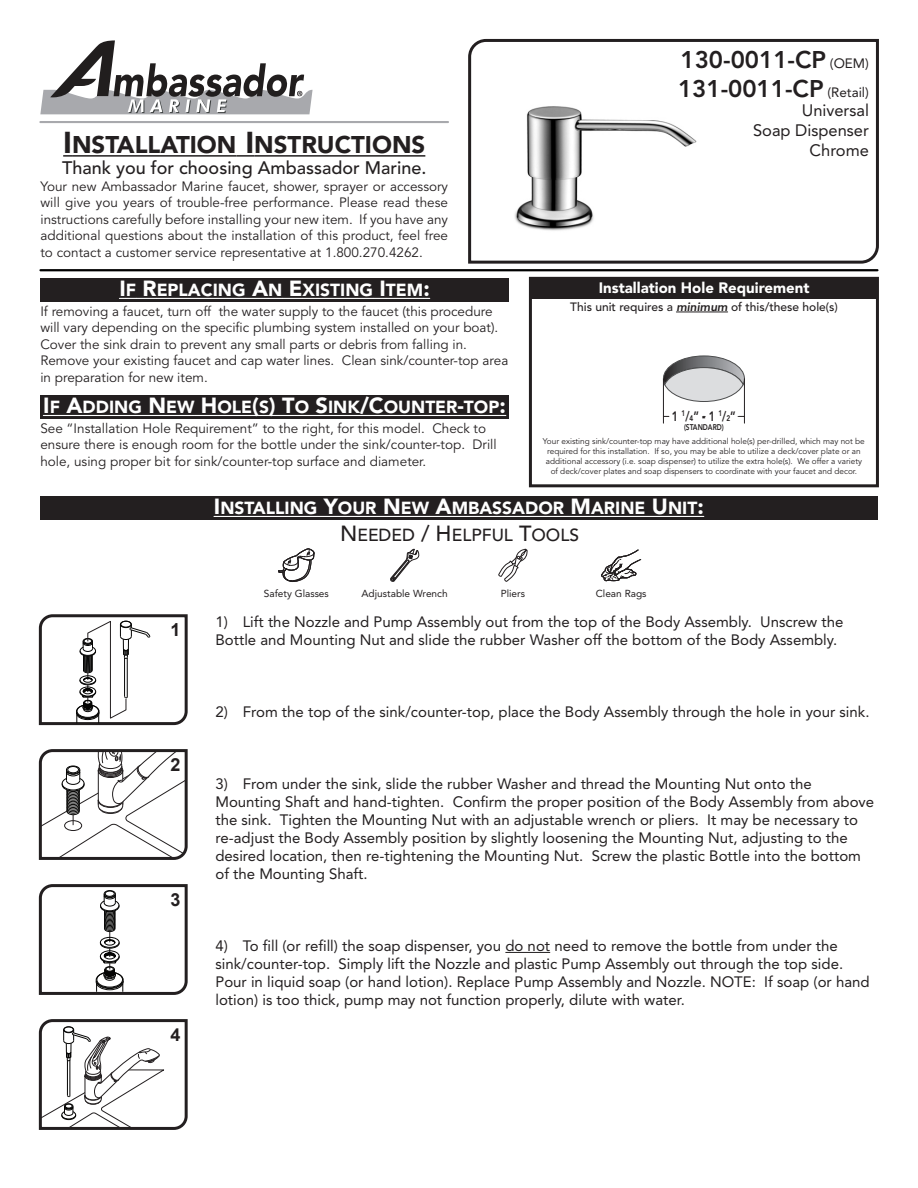
<style>
.page{position:relative;width:918px;height:1188px;background:#fff}
.page>*{position:absolute;margin:0;border:0;box-sizing:border-box;transform-origin:0 0}
.t1{font:800 24px/28.8px "Avenir";color:#231f20}
.t2{font:900 24px "Avenir";color:#231f20}
.t3{font:500 18px "Avenir";color:#231f20}
.t4{font:700 18px "Arial";color:#231f20}
.t5{font:900 17.4px/26.5px "Avenir";color:#fff;text-align:center}
.t6{font:16.5px/19.8px "Avenir";color:#231f20;text-align:right}
.t7{font:15px/18px "Avenir";color:#231f20}
.t8{font:900 15px "Avenir";color:#fff}
.t9{font:13.5px/16.5px "Avenir";color:#231f20}
.t10{font:800 13.5px "Avenir";color:#231f20;scale:.8 1}
.t11{font:500 12px "Avenir";color:#231f20}
.t12{font:10.2px "Avenir";color:#231f20}
.t13{font:8.25px/10.1px "Avenir";color:#231f20;text-align:center}
.t14{font:800 8.25px "Avenir";color:#231f20;scale:.8 1}
.s1{font-size:30px}
.s2{font-size:21.75px}
.s3{font-weight:400;font-size:13.5px}
.s4{font-weight:800;font-style:italic}
.s5{font-size:8.1px}
.s6{font-weight:500;font-size:21.75px;color:#231f20}
.s7{font-weight:500;color:#231f20}
</style>
<div class="page">
<hr style="left:505px;top:952px;width:45px;height:1px;background:#231f20">
<svg style="left:390px;top:549px;width:29px;height:33px"></svg>
<svg style="left:499px;top:549px;width:29px;height:33px"></svg>
<svg style="left:601px;top:549px;width:41px;height:33px"></svg>
<svg style="left:38px;top:884px;width:150px;height:111px"></svg>
<svg style="left:38px;top:1019px;width:150px;height:111px"></svg>
<svg style="left:662px;top:356px;width:83px;height:68px"></svg>
<hr style="left:663px;top:379px;width:1px;height:44px;background:#231f20">
<hr style="left:744px;top:379px;width:1px;height:44px;background:#231f20">
<svg style="left:38px;top:614px;width:150px;height:112px"></svg>
<svg style="left:38px;top:749px;width:150px;height:111px"></svg>
<div style="left:530px;top:278px;width:347px;height:20px;background:#231f20"></div>
<svg style="left:63px;top:155px;width:9px;height:2px"></svg>
<hr style="left:72px;top:155px;width:165px;height:2px;background:#231f20">
<svg style="left:237px;top:155px;width:17px;height:2px"></svg>
<hr style="left:254px;top:155px;width:171px;height:2px;background:#231f20">
<svg style="left:40px;top:40px;width:273px;height:74px"></svg>
<hr style="left:40px;top:121px;width:408px;height:2px;background:#a8a9ad">
<svg style="left:468px;top:38px;width:411px;height:226px"></svg>
<div style="left:529px;top:277px;width:350px;height:210px;border:3px solid #231f20"></div>
<hr style="left:676px;top:312px;width:52px;height:1px;background:#231f20">
<hr style="left:40px;top:269px;width:837px;height:2px;background:#000">
<div style="left:40px;top:496px;width:837px;height:24px;background:#231f20"></div>
<hr style="left:220px;top:516px;width:97px;height:1px;background:#fff">
<svg style="left:278px;top:515px;width:60px;height:67px"></svg>
<hr style="left:338px;top:516px;width:39px;height:1px;background:#fff">
<svg style="left:377px;top:516px;width:75px;height:1px"></svg>
<hr style="left:452px;top:516px;width:112px;height:1px;background:#fff">
<svg style="left:564px;top:516px;width:27px;height:1px"></svg>
<hr style="left:591px;top:516px;width:55px;height:1px;background:#fff">
<svg style="left:646px;top:516px;width:58px;height:1px"></svg>
<div style="left:40px;top:395px;width:469px;height:24px;background:#231f20"></div>
<svg style="left:43px;top:415px;width:40px;height:1px"></svg>
<hr style="left:83px;top:415px;width:59px;height:1px;background:#fff">
<svg style="left:142px;top:415px;width:75px;height:1px"></svg>
<hr style="left:217px;top:415px;width:35px;height:1px;background:#fff">
<svg style="left:252px;top:415px;width:76px;height:1px"></svg>
<hr style="left:328px;top:415px;width:32px;height:1px;background:#fff">
<svg style="left:360px;top:415px;width:24px;height:1px"></svg>
<hr style="left:384px;top:415px;width:74px;height:1px;background:#fff">
<hr style="left:464px;top:415px;width:35px;height:1px;background:#fff">
<div style="left:40px;top:278px;width:469px;height:24px;background:#231f20"></div>
<svg style="left:119px;top:298px;width:38px;height:1px"></svg>
<hr style="left:157px;top:298px;width:89px;height:1px;background:#fff">
<svg style="left:246px;top:298px;width:57px;height:1px"></svg>
<hr style="left:303px;top:298px;width:70px;height:1px;background:#fff">
<svg style="left:373px;top:298px;width:13px;height:1px"></svg>
<hr style="left:386px;top:298px;width:37px;height:1px;background:#fff">
<h1 class="t2" style="left:63px;top:130px;width:364px"><span class="s1">I</span>NSTALLATION <span class="s1">I</span>NSTRUCTIONS</h1>
<p class="t3" style="left:62px;top:158px;width:366px">Thank you for choosing Ambassador Marine.</p>
<p class="t9" style="left:40px;top:178px;width:409px;text-align:justify">Your new Ambassador Marine faucet, shower, sprayer or accessory will give you years of trouble-free performance. Please read these instructions carefully before installing your new item. If you have any additional questions about the installation of this product, feel free to contact a customer service representative at 1.800.270.4262.</p>
<p class="t5" style="left:119px;top:277px;width:312px"><span class="s2">I</span>F <span class="s2">R</span>EPLACING <span class="s2">A</span>N <span class="s2">E</span>XISTING <span class="s2">I</span>TEM<span class="s2">:</span></p>
<p class="t9" style="left:40px;top:303px;width:470px">If removing a faucet, turn off the water supply to the faucet (this procedure will vary depending on the specific plumbing system installed on your boat).<br>Cover the sink drain to prevent any small parts or debris from falling in.<br>Remove your existing faucet and cap water lines. Clean sink/counter-top area in preparation for new item.</p>
<h1 class="t1" style="left:678px;top:45px;width:192px">130-0011-CP <span class="s3">(OEM)<br></span>131-0011-CP <span class="s3">(Retail)</span></h1>
<p class="t6" style="left:753px;top:101px;width:117px">Universal<br>Soap Dispenser<br>Chrome</p>
<p class="t8" style="left:599px;top:279px;width:212px">Installation Hole Requirement</p>
<p class="t11" style="left:570px;top:300px;width:269px">This unit requires a <span class="s4">minimum</span> of this/these hole(s)</p>
<p class="t5" style="left:43px;top:394px;width:464px"><span class="s2">I</span>F <span class="s2">A</span>DDING <span class="s2">N</span>EW <span class="s2">H</span>OLE<span class="s2">(</span>S<span class="s2">) T</span>O <span class="s2">S</span>INK<span class="s2">/C</span>OUNTER<span class="s2">-</span>TOP<span class="s2">:</span></p>
<p class="t9" style="left:40px;top:420px;width:458px">See “Installation Hole Requirement” to the right, for this model. Check to ensure there is enough room for the bottle under the sink/counter-top. Drill hole, using proper bit for sink/counter-top surface and diameter.</p>
<p class="t10" style="left:672px;top:408px;width:81px">1 <sup>1</sup>/<span class="s5">4</span>” - 1 <sup>1</sup>/<span class="s5">2</span>”</p>
<p class="t14" style="left:684px;top:422px;width:51px">(STANDARD)</p>
<p class="t13" style="left:543px;top:436px;width:323px">Your existing sink/counter-top may have additional hole(s) per-drilled, which may not be required for this installation. If so, you may be able to utilize a deck/cover plate or an additional accessory (i.e. soap dispenser) to utilize the extra hole(s). We offer a variety of deck/cover plates and soap dispensers to coordinate with your faucet and decor.</p>
<p class="t5" style="left:214px;top:495px;width:491px"><span class="s2">I</span>NSTALLING <span class="s2">Y</span>OUR <span class="s2">N</span>EW <span class="s2">A</span>MBASSADOR <span class="s2">M</span>ARINE <span class="s2">U</span>NIT<span class="s2">:<br></span><span class="s6">N</span><span class="s7">EEDED</span> <span class="s6">/ H</span><span class="s7">ELPFUL</span> <span class="s6">T</span><span class="s7">OOLS</span></p>
<p class="t4" style="left:170px;top:618px;width:12px">1</p>
<p class="t4" style="left:170px;top:752px;width:12px">2</p>
<p class="t4" style="left:170px;top:887px;width:12px">3</p>
<p class="t4" style="left:170px;top:1022px;width:12px">4</p>
<p class="t12" style="left:264px;top:587px;width:67px">Safety Glasses</p>
<p class="t12" style="left:362px;top:587px;width:88px">Adjustable Wrench</p>
<p class="t12" style="left:501px;top:587px;width:26px">Pliers</p>
<p class="t12" style="left:596px;top:587px;width:52px">Clean Rags</p>
<p class="t7" style="left:215px;top:613px;width:629px">1) Lift the Nozzle and Pump Assembly out from the top of the Body Assembly. Unscrew the<br>Bottle and Mounting Nut and slide the rubber Washer off the bottom of the Body Assembly.</p>
<p class="t7" style="left:215px;top:703px;width:656px">2) From the top of the sink/counter-top, place the Body Assembly through the hole in your sink.</p>
<p class="t7" style="left:215px;top:775px;width:660px">3) From under the sink, slide the rubber Washer and thread the Mounting Nut onto the Mounting Shaft and hand-tighten. Confirm the proper position of the Body Assembly from above the sink. Tighten the Mounting Nut with an adjustable wrench or pliers. It may be necessary to re-adjust the Body Assembly position by slightly loosening the Mounting Nut, adjusting to the desired location, then re-tightening the Mounting Nut. Screw the plastic Bottle into the bottom of the Mounting Shaft.</p>
<p class="t7" style="left:215px;top:937px;width:656px">4) To fill (or refill) the soap dispenser, you do not need to remove the bottle from under the sink/counter-top. Simply lift the Nozzle and plastic Pump Assembly out through the top side.<br>Pour in liquid soap (or hand lotion). Replace Pump Assembly and Nozzle. NOTE: If soap (or hand lotion) is too thick, pump may not function properly, dilute with water.</p>
</div>
